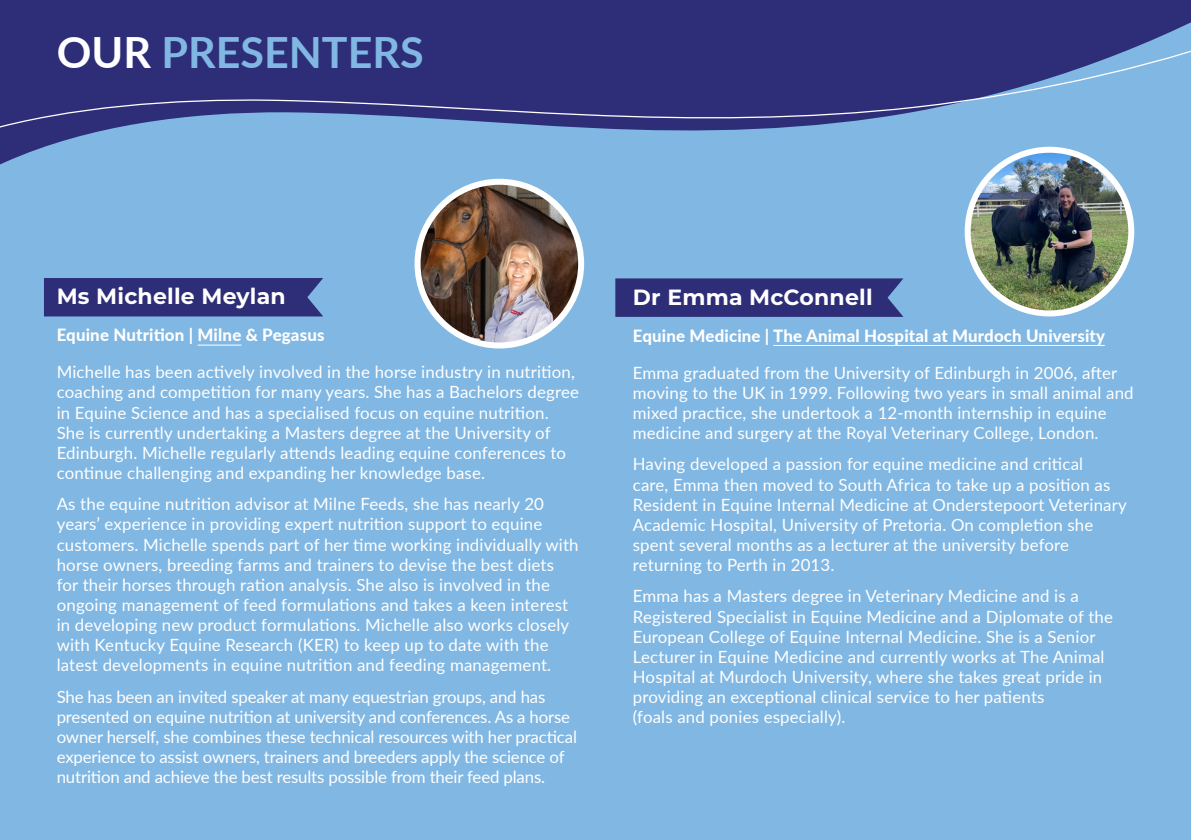
<style>
.page{position:relative;width:1191px;height:840px;background:#fff}
.page>*{position:absolute;margin:0;border:0;box-sizing:border-box;transform-origin:0 0}
.t1{font:700 43px "Lato";color:#81b7e3}
.t2{font:700 22px "Montserrat";letter-spacing:.01em;color:#fff}
.t3{font:16.8px/20px "Lato";letter-spacing:.01em;color:#fff}
.t4{font:16.8px/20px "Lato";letter-spacing:-.01em;color:#fff}
.t5{font:800 16.8px "Lato";letter-spacing:.01em;color:#fff}
.s1{color:#fff}
</style>
<div class="page">
<div style="left:0;top:0;width:1191px;height:839px;background:#81b7e3"></div>
<svg style="left:0;top:0;width:1191px;height:171px"></svg>
<svg style="left:0;top:23px;width:1191px;height:110px"></svg>
<div style="left:44px;top:278px;width:279px;height:38px;background:#2e2d78"></div>
<svg style="left:615px;top:278px;width:288px;height:39px;background:#31327c"></svg>
<img style="left:417px;top:182px;width:164px;height:163px;border-radius:80px">
<div style="left:414px;top:179px;width:170px;height:169px;border:6px solid #fff;border-radius:50%"></div>
<img style="left:967px;top:150px;width:164px;height:163px;border-radius:82px">
<div style="left:964px;top:147px;width:170px;height:169px;border:6px solid #fff;border-radius:50%"></div>
<hr style="left:198px;top:344px;width:44px;height:1px;background:#fff">
<hr style="left:773px;top:345px;width:331px;height:1px;background:#fff">
<h1 class="t1" style="left:57px;top:20px;width:368px"><span class="s1">OUR</span> PRESENTERS</h1>
<h2 class="t2" style="left:57px;top:280px;width:230px">Ms Michelle Meylan</h2>
<p class="t5" style="left:57px;top:322px;width:269px">Equine Nutrition | Milne &amp; Pegasus</p>
<p class="t3" style="left:57px;top:361px;width:524px">Michelle has been actively involved in the horse industry in nutrition, coaching and competition for many years. She has a Bachelors degree in Equine Science and has a specialised focus on equine nutrition.<br>She is currently undertaking a Masters degree at the University of Edinburgh. Michelle regularly attends leading equine conferences to continue challenging and expanding her knowledge base.</p>
<p class="t3" style="left:57px;top:493px;width:523px">As the equine nutrition advisor at Milne Feeds, she has nearly 20 years’ experience in providing expert nutrition support to equine customers. Michelle spends part of her time working individually with horse owners, breeding farms and trainers to devise the best diets for their horses through ration analysis. She also is involved in the ongoing management of feed formulations and takes a keen interest in developing new product formulations. Michelle also works closely with Kentucky Equine Research (KER) to keep up to date with the latest developments in equine nutrition and feeding management.</p>
<p class="t4" style="left:57px;top:685px;width:522px">She has been an invited speaker at many equestrian groups, and has presented on equine nutrition at university and conferences. As a horse owner herself, she combines these technical resources with her practical experience to assist owners, trainers and breeders apply the science of nutrition and achieve the best results possible from their feed plans.</p>
<h2 class="t2" style="left:633px;top:281px;width:241px">Dr Emma McConnell</h2>
<p class="t5" style="left:633px;top:323px;width:474px">Equine Medicine | The Animal Hospital at Murdoch University</p>
<p class="t3" style="left:633px;top:361px;width:502px">Emma graduated from the University of Edinburgh in 2006, after moving to the UK in 1999. Following two years in small animal and mixed practice, she undertook a 12-month internship in equine medicine and surgery at the Royal Veterinary College, London.</p>
<p class="t3" style="left:633px;top:453px;width:495px">Having developed a passion for equine medicine and critical<br>care, Emma then moved to South Africa to take up a position as Resident in Equine Internal Medicine at Onderstepoort Veterinary Academic Hospital, University of Pretoria. On completion she spent several months as a lecturer at the university before returning to Perth in 2013.</p>
<p class="t3" style="left:633px;top:585px;width:482px">Emma has a Masters degree in Veterinary Medicine and is a Registered Specialist in Equine Medicine and a Diplomate of the European College of Equine Internal Medicine. She is a Senior Lecturer in Equine Medicine and currently works at The Animal Hospital at Murdoch University, where she takes great pride in providing an exceptional clinical service to her patients<br>(foals and ponies especially).</p>
</div>
